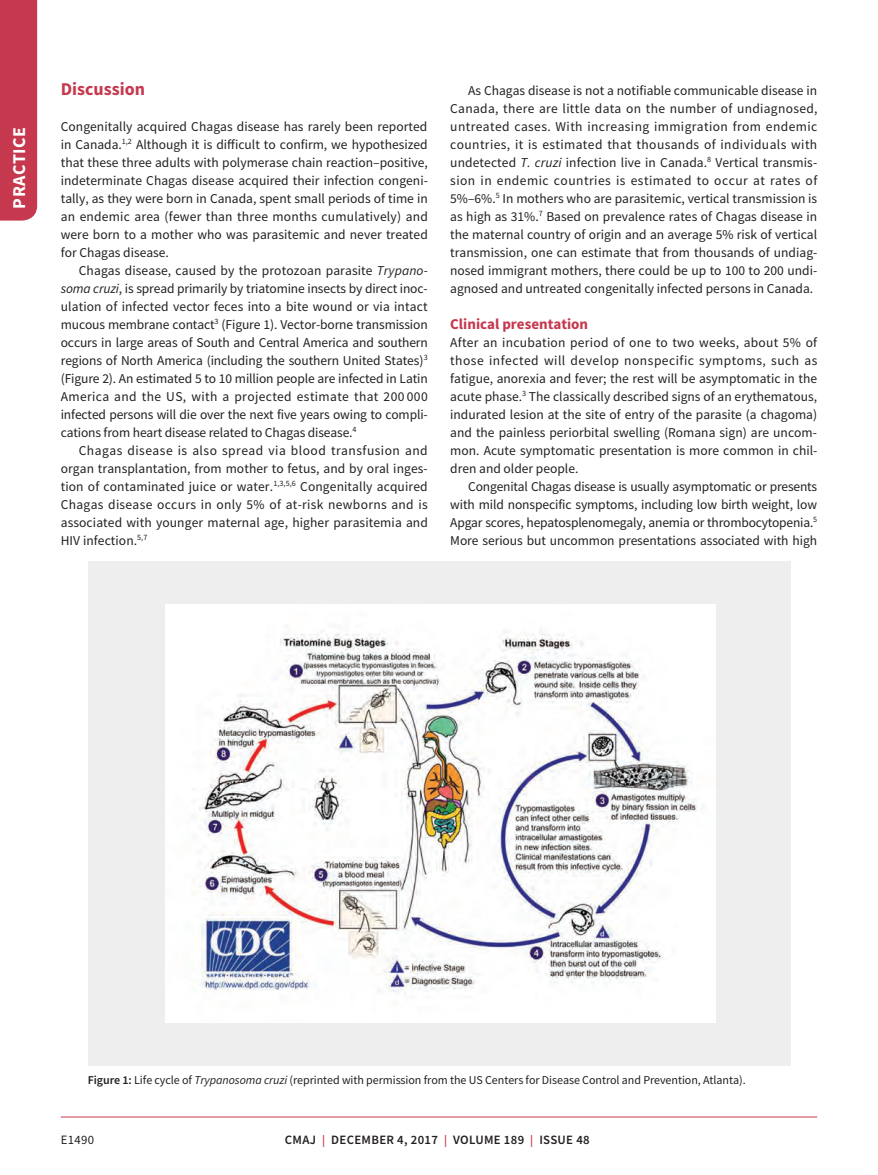
<style>
.page{position:relative;width:878px;height:1175px;background:#fff}
.page>*{position:absolute;margin:0;border:0;box-sizing:border-box;transform-origin:0 0}
.t1{font:700 18px "Source Sans Pro";color:#c5384e}
.t2{font:700 18px "Source Sans Pro";letter-spacing:.025em;color:#fff}
.t3{font:700 15px "Source Sans Pro";color:#c5384e}
.t4{font:13.5px/18px "Source Sans Pro";color:#231f20;text-align:justify}
.t5{font:600 12.75px "Source Sans Pro";letter-spacing:.025em;color:#231f20}
.t6{font:12.75px "Source Sans Pro";letter-spacing:.025em;color:#231f20}
.t7{font:12px "Source Sans Pro";letter-spacing:-.005em;color:#231f20}
.s1{font-style:italic}
.s2{font-weight:600}
.s3{font-size:12px;color:#c5384e}
</style>
<div class="page">
<div style="left:0;top:0;width:37px;height:220px;background:#c5384e"></div>
<hr style="left:61px;top:1116px;width:756px;height:1px;background:#c5384e">
<div style="left:88px;top:561px;width:702px;height:504px;background:#eeeeef"></div>
<img style="left:166px;top:604px;width:549px;height:418px">
<h1 class="t2" style="left:7px;top:208px;width:83px;rotate:-90deg">PRACTICE</h1>
<h1 class="t1" style="left:61px;top:76px;width:86px">Discussion</h1>
<p class="t4" style="left:61px;top:117px;width:368px">Congenitally acquired Chagas disease has rarely been reported in Canada.<sup>1,2</sup> Although it is difficult to confirm, we hypothesized that these three adults with polymerase chain reaction–positive, indeterminate Chagas disease acquired their infection congeni&shy;tally, as they were born in Canada, spent small periods of time in an endemic area (fewer than three months cumulatively) and were born to a mother who was parasitemic and never treated for Chagas disease.</p>
<p class="t4" style="left:61px;top:261px;width:368px;text-indent:18px">Chagas disease, caused by the protozoan parasite <span class="s1">Trypano&shy;soma cruzi</span>, is spread primarily by triatomine insects by direct inoc&shy;ulation of infected vector feces into a bite wound or via intact mucous membrane contact<sup>3</sup> (Figure 1). Vector-borne transmission occurs in large areas of South and Central America and southern regions of North America (including the southern United States)<sup>3 </sup>(Figure 2). An estimated 5 to 10 million people are infected in Latin America and the US, with a projected estimate that 200 000 infected persons will die over the next five years owing to compli&shy;cations from heart disease related to Chagas disease.<sup>4</sup></p>
<p class="t4" style="left:61px;top:441px;width:368px;text-indent:18px">Chagas disease is also spread via blood transfusion and organ transplantation, from mother to fetus, and by oral inges&shy;tion of contaminated juice or water.<sup>1,3,5,6</sup> Congenitally acquired Chagas disease occurs in only 5% of at-risk newborns and is associated with younger maternal age, higher parasitemia and HIV infection.<sup>5,7</sup></p>
<p class="t4" style="left:450px;top:81px;width:369px;text-indent:18px">As Chagas disease is not a notifiable communicable disease in Canada, there are little data on the number of undiagnosed, untreated cases. With increasing immigration from endemic countries, it is estimated that thousands of individuals with undetected <span class="s1">T. cruzi</span> infection live in Canada.<sup>8</sup> Vertical transmis&shy;sion in endemic countries is estimated to occur at rates of 5%–6%.<sup>5</sup> In mothers who are parasitemic, vertical transmission is as high as 31%.<sup>7</sup> Based on prevalence rates of Chagas disease in the maternal country of origin and an average 5% risk of vertical transmission, one can estimate that from thousands of undiag&shy;nosed immigrant mothers, there could be up to 100 to 200 undi&shy;agnosed and untreated congenitally infected persons in Canada.</p>
<p class="t3" style="left:450px;top:313px;width:139px">Clinical presentation</p>
<p class="t4" style="left:450px;top:333px;width:369px">After an incubation period of one to two weeks, about 5% of those infected will develop nonspecific symptoms, such as fatigue, anorexia and fever; the rest will be asymptomatic in the acute phase.<sup>3</sup> The classically described signs of an erythematous, indurated lesion at the site of entry of the parasite (a chagoma) and the painless periorbital swelling (Romana sign) are uncom&shy;mon. Acute symptomatic presentation is more common in chil&shy;dren and older people.</p>
<p class="t4" style="left:450px;top:477px;width:368px;text-indent:18px">Congenital Chagas disease is usually asymptomatic or presents with mild nonspecific symptoms, including low birth weight, low Apgar scores, hepatosplenomegaly, anemia or thrombocytopenia.<sup>5<br></sup>More serious but uncommon presentations associated with high</p>
<p class="t7" style="left:88px;top:1072px;width:659px"><span class="s2">Figure 1:</span> Life cycle of <span class="s1">Trypanosoma cruzi</span> (reprinted with permission from the US Centers for Disease Control and Prevention, Atlanta).</p>
<p class="t6" style="left:61px;top:1132px;width:35px">E1490</p>
<p class="t5" style="left:285px;top:1131px;width:306px">CMAJ <span class="s3">|</span> DECEMBER 4, 2017 <span class="s3">|</span> VOLUME 189 <span class="s3">|</span> ISSUE 48</p>
</div>
